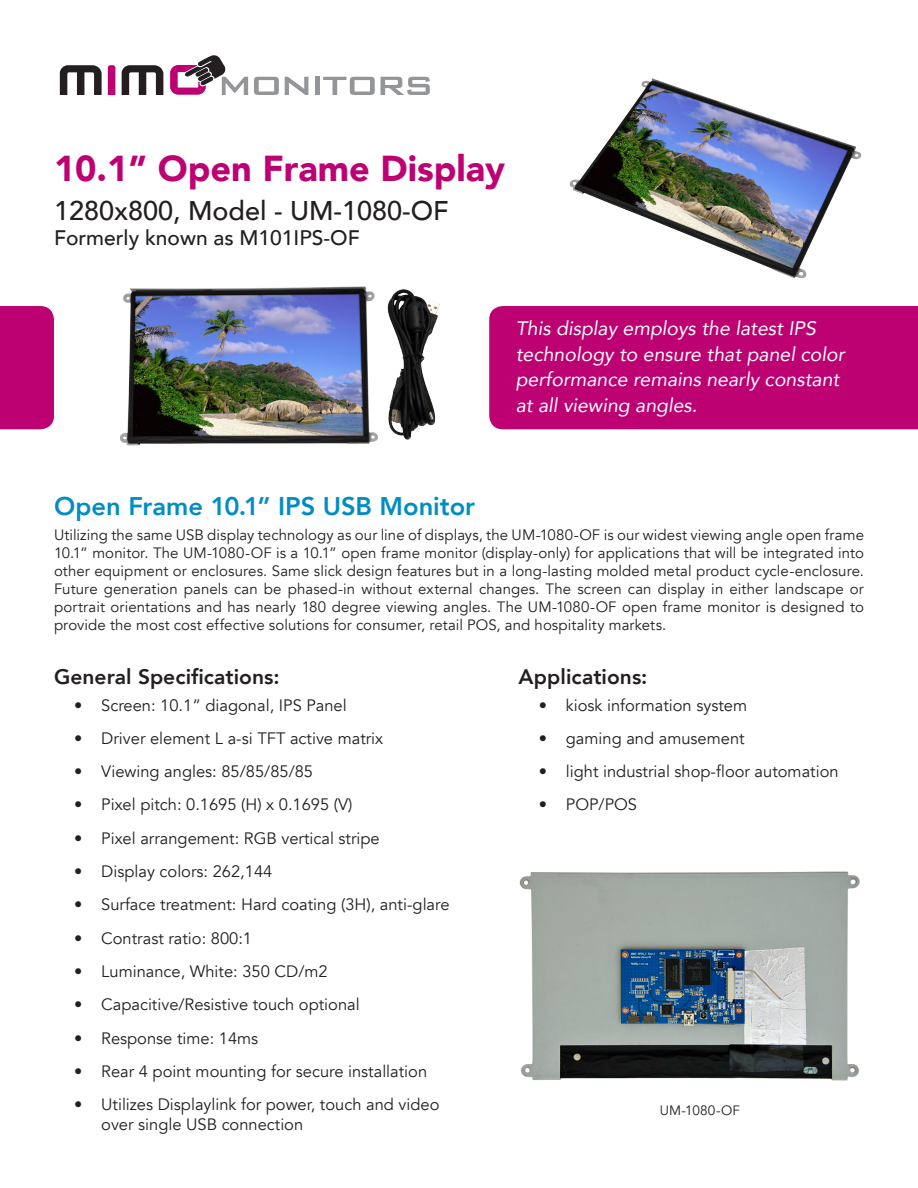
<style>
.page{position:relative;width:918px;height:1188px;background:#fff}
.page>*{position:absolute;margin:0;border:0;box-sizing:border-box;transform-origin:0 0}
.t1{font:900 36px "Avenir";color:#bd0172}
.Black_Header{font:500 27px "Avenir";color:#231f20}
.Blue_Header{font:800 25.5px "Avenir";color:#008dc3}
.SubHead_blk{font:800 21px "Avenir";letter-spacing:.005em;color:#231f20}
.Black_Header-2{font:500 21px "Avenir";color:#231f20}
.t2{font:italic 19.5px/25.5px "Avenir";color:#fff}
.t3{font:16.5px/19.8px "Avenir";color:#231f20}
.Body_copy_justified{font:15px/18px "Avenir";letter-spacing:.005em;color:#231f20;text-align:justify}
.Body_copy_justified-2{font:13.5px "Avenir";letter-spacing:.01em;color:#231f20}
</style>
<div class="page">
<div style="left:489px;top:306px;width:429px;height:123px;background:#bd0172"></div>
<div style="left:0;top:306px;width:54px;height:123px;background:#bd0172"></div>
<svg style="left:254px;top:77px;width:25px;height:18px"></svg>
<svg style="left:285px;top:77px;width:23px;height:18px"></svg>
<hr style="left:315px;top:77px;width:4px;height:18px;background:#939598">
<svg style="left:323px;top:77px;width:52px;height:18px"></svg>
<svg style="left:381px;top:77px;width:49px;height:18px"></svg>
<svg style="left:60px;top:65px;width:42px;height:30px"></svg>
<svg style="left:122px;top:65px;width:41px;height:30px"></svg>
<svg style="left:108px;top:65px;width:7px;height:30px"></svg>
<svg style="left:170px;top:55px;width:78px;height:40px"></svg>
<img style="left:519px;top:871px;width:341px;height:210px">
<img style="left:569px;top:78px;width:293px;height:200px">
<img style="left:120px;top:286px;width:320px;height:160px">
<p class="t1" style="left:54px;top:137px;width:453px">10.1” Open Frame Display</p>
<p class="Black_Header" style="left:54px;top:187px;width:396px">1280x800, Model - UM-1080-OF</p>
<p class="Black_Header-2" style="left:54px;top:220px;width:307px">Formerly known as M101IPS-OF</p>
<p class="t2" style="left:516px;top:315px;width:330px">This display employs the latest IPS technology to ensure that panel color performance remains nearly constant at all viewing angles.</p>
<p class="Blue_Header" style="left:54px;top:486px;width:423px">Open Frame 10.1” IPS USB Monitor</p>
<p class="Body_copy_justified" style="left:54px;top:526px;width:812px">Utilizing the same USB display technology as our line of displays, the UM-1080-OF is our widest viewing angle open frame 10.1” monitor. The UM-1080-OF is a 10.1” open frame monitor (display-only) for applications that will be integrated into other equipment or enclosures. Same slick design features but in a long-lasting molded metal product cycle-enclosure.<br>Future generation panels can be phased-in without external changes. The screen can display in either landscape or portrait orientations and has nearly 180 degree viewing angles. The UM-1080-OF open frame monitor is designed to provide the most cost effective solutions for consumer, retail POS, and hospitality markets.</p>
<p class="SubHead_blk" style="left:54px;top:660px;width:227px">General Specifications:</p>
<p class="t3" style="left:74px;top:695px;width:274px">• Screen: 10.1” diagonal, IPS Panel</p>
<p class="t3" style="left:74px;top:729px;width:310px">• Driver element L a-si TFT active matrix</p>
<p class="t3" style="left:74px;top:762px;width:240px">• Viewing angles: 85/85/85/85</p>
<p class="t3" style="left:74px;top:795px;width:280px">• Pixel pitch: 0.1695 (H) x 0.1695 (V)</p>
<p class="t3" style="left:74px;top:828px;width:307px">• Pixel arrangement: RGB vertical stripe</p>
<p class="t3" style="left:74px;top:862px;width:200px">• Display colors: 262,144</p>
<p class="t3" style="left:74px;top:895px;width:377px">• Surface treatment: Hard coating (3H), anti-glare</p>
<p class="t3" style="left:74px;top:928px;width:179px">• Contrast ratio: 800:1</p>
<p class="t3" style="left:74px;top:962px;width:255px">• Luminance, White: 350 CD/m2</p>
<p class="t3" style="left:74px;top:995px;width:287px">• Capacitive/Resistive touch optional</p>
<p class="t3" style="left:74px;top:1028px;width:186px">• Response time: 14ms</p>
<p class="t3" style="left:74px;top:1062px;width:354px">• Rear 4 point mounting for secure installation</p>
<p class="t3" style="left:101px;top:1095px;width:340px;text-indent:-27px">• Utilizes Displaylink for power, touch and video over single USB connection</p>
<p class="SubHead_blk" style="left:519px;top:660px;width:130px">Applications:</p>
<p class="t3" style="left:539px;top:695px;width:210px">• kiosk information system</p>
<p class="t3" style="left:539px;top:729px;width:207px">• gaming and amusement</p>
<p class="t3" style="left:539px;top:762px;width:301px">• light industrial shop-floor automation</p>
<p class="t3" style="left:539px;top:795px;width:100px">• POP/POS</p>
<p class="Body_copy_justified-2" style="left:660px;top:1102px;width:82px">UM-1080-OF</p>
</div>
